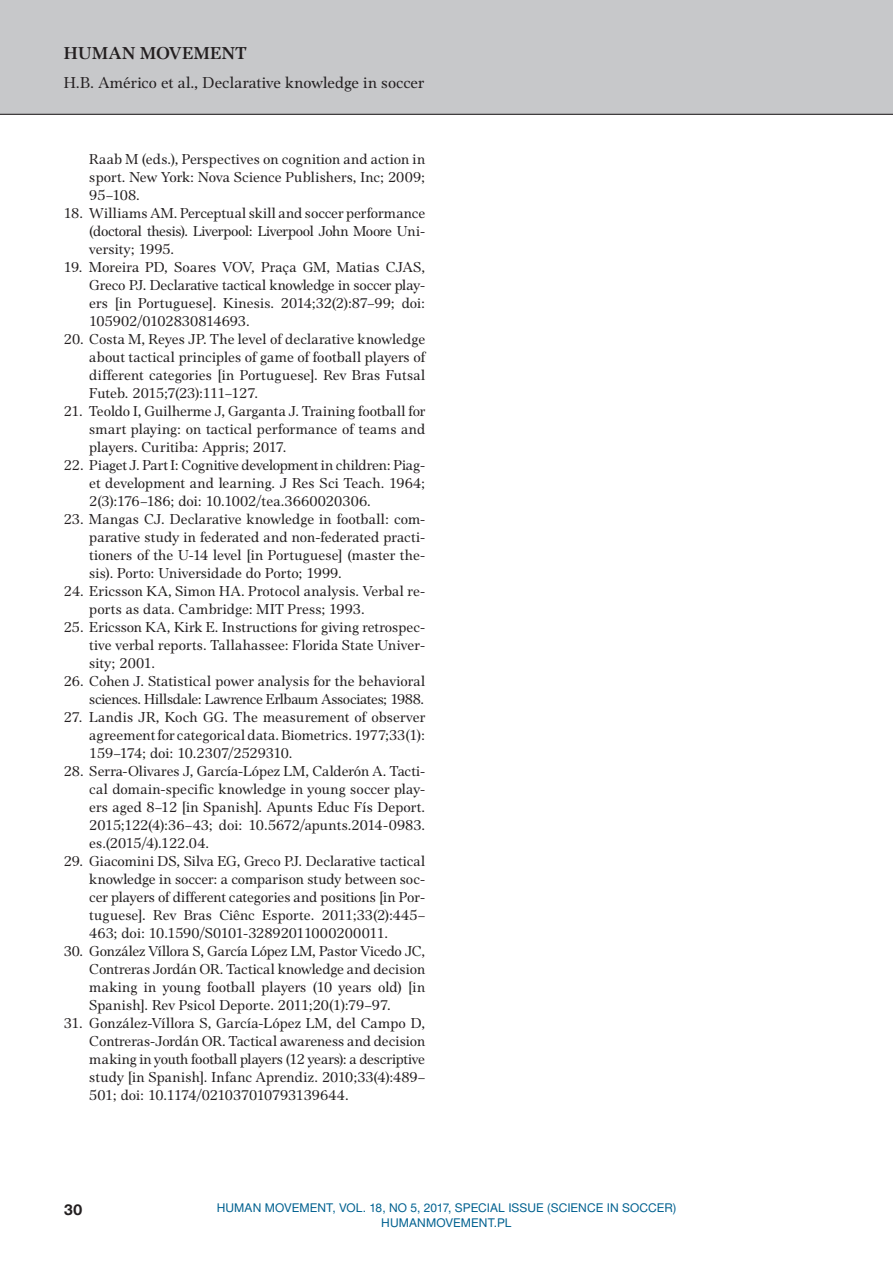
<style>
.page{position:relative;width:893px;height:1263px;background:#fff}
.page>*{position:absolute;margin:0;border:0;box-sizing:border-box;transform-origin:0 0}
.t1{font:700 18px "Platea EFN";letter-spacing:.025em;color:#231f20}
.t2{font:16.5px "Platea EFN";letter-spacing:.005em;color:#231f20}
.t3{font:15px/18px "Platea EFN";letter-spacing:.005em;color:#231f20;text-align:justify}
.t4{font:700 15px "Switzer EFN";color:#231f20}
.t5{font:12px/14.4px "Switzer EFN";letter-spacing:.005em;color:#006190;text-align:center}
</style>
<div class="page">
<div style="left:0;top:0;width:893px;height:115px;background:#c7c8ca"></div>
<hr style="left:0;top:114px;width:893px;height:1px;background:#231f20">
<p class="t1" style="left:64px;top:43px;width:184px">HUMAN MOVEMENT</p>
<p class="t2" style="left:64px;top:73px;width:362px">H.B. Américo et al., Declarative knowledge in soccer</p>
<p class="t3" style="left:89px;top:150px;width:337px">Raab M (eds.), Perspectives on cognition and action in sport. New York: Nova Science Publishers, Inc; 2009; 95–108.</p>
<p class="t3" style="left:89px;top:204px;width:337px;text-indent:-26px">18. Williams AM. Perceptual skill and soccer performance (doctoral thesis). Liverpool: Liverpool John Moore Uni&shy;versity; 1995.</p>
<p class="t3" style="left:89px;top:258px;width:337px;text-indent:-26px">19. Moreira PD, Soares VOV, Praça GM, Matias CJAS, Greco PJ. Declarative tactical knowledge in soccer play&shy;ers [in Portuguese]. Kinesis. 2014;32(2):87–99; doi:<br>105902/0102830814693.</p>
<p class="t3" style="left:89px;top:330px;width:337px;text-indent:-26px">20. Costa M, Reyes JP. The level of declarative knowledge about tactical principles of game of football players of different categories [in Portuguese]. Rev Bras Futsal Futeb. 2015;7(23):111–127.</p>
<p class="t3" style="left:89px;top:402px;width:337px;text-indent:-26px">21. Teoldo I, Guilherme J, Garganta J. Training football for smart playing: on tactical performance of teams and players. Curitiba: Appris; 2017.</p>
<p class="t3" style="left:89px;top:456px;width:337px;text-indent:-26px">22. Piaget J. Part I: Cognitive development in children: Piag&shy;et development and learning. J Res Sci Teach. 1964; 2(3):176–186; doi: 10.1002/tea.3660020306.</p>
<p class="t3" style="left:89px;top:510px;width:337px;text-indent:-26px">23. Mangas CJ. Declarative knowledge in football: com&shy;parative study in federated and non-federated practi&shy;tioners of the U-14 level [in Portuguese] (master the&shy;sis). Porto: Universidade do Porto; 1999.</p>
<p class="t3" style="left:89px;top:582px;width:337px;text-indent:-26px">24. Ericsson KA, Simon HA. Protocol analysis. Verbal re&shy;ports as data. Cambridge: MIT Press; 1993.</p>
<p class="t3" style="left:89px;top:618px;width:337px;text-indent:-26px">25. Ericsson KA, Kirk E. Instructions for giving retrospec&shy;tive verbal reports. Tallahassee: Florida State Univer&shy;sity; 2001.</p>
<p class="t3" style="left:64px;top:672px;width:363px;text-align:right">26. Cohen J. Statistical power analysis for the behavioral sciences. Hillsdale: Lawrence Erlbaum Associates; 1988.</p>
<p class="t3" style="left:89px;top:708px;width:337px;text-indent:-26px">27. Landis JR, Koch GG. The measurement of observer agreement for categorical data. Biometrics. 1977;33(1):<br>159–174; doi: 10.2307/2529310.</p>
<p class="t3" style="left:89px;top:762px;width:337px;text-indent:-26px">28. Serra-Olivares J, García-López LM, Calderón A. Tacti&shy;cal domain-specific knowledge in young soccer play&shy;ers aged 8–12 [in Spanish]. Apunts Educ Fís Deport.<br>2015;122(4):36–43; doi: 10.5672/apunts.2014-0983. es.(2015/4).122.04.</p>
<p class="t3" style="left:89px;top:852px;width:337px;text-indent:-26px">29. Giacomini DS, Silva EG, Greco PJ. Declarative tactical knowledge in soccer: a comparison study between soc&shy;cer players of different categories and positions [in Por&shy;tuguese]. Rev Bras Ciênc Esporte. 2011;33(2):445– 463; doi: 10.1590/S0101-32892011000200011.</p>
<p class="t3" style="left:89px;top:942px;width:337px;text-indent:-26px">30. González Víllora S, García López LM, Pastor Vicedo JC, Contreras Jordán OR. Tactical knowledge and decision making in young football players (10 years old) [in Spanish]. Rev Psicol Deporte. 2011;20(1):79–97.</p>
<p class="t3" style="left:89px;top:1014px;width:337px;text-indent:-26px">31. González-Víllora S, García-López LM, del Campo D, Contreras-Jordán OR. Tactical awareness and decision making in youth football players (12 years): a descriptive study [in Spanish]. Infanc Aprendiz. 2010;33(4):489– 501; doi: 10.1174/021037010793139644.</p>
<p class="t4" style="left:64px;top:1201px;width:20px">30</p>
<p class="t5" style="left:217px;top:1201px;width:461px">HUMAN MOVEMENT, VOL. 18, NO 5, 2017, SPECIAL ISSUE (SCIENCE IN SOCCER)<br>H UMANMOVEMENT.PL</p>
</div>
